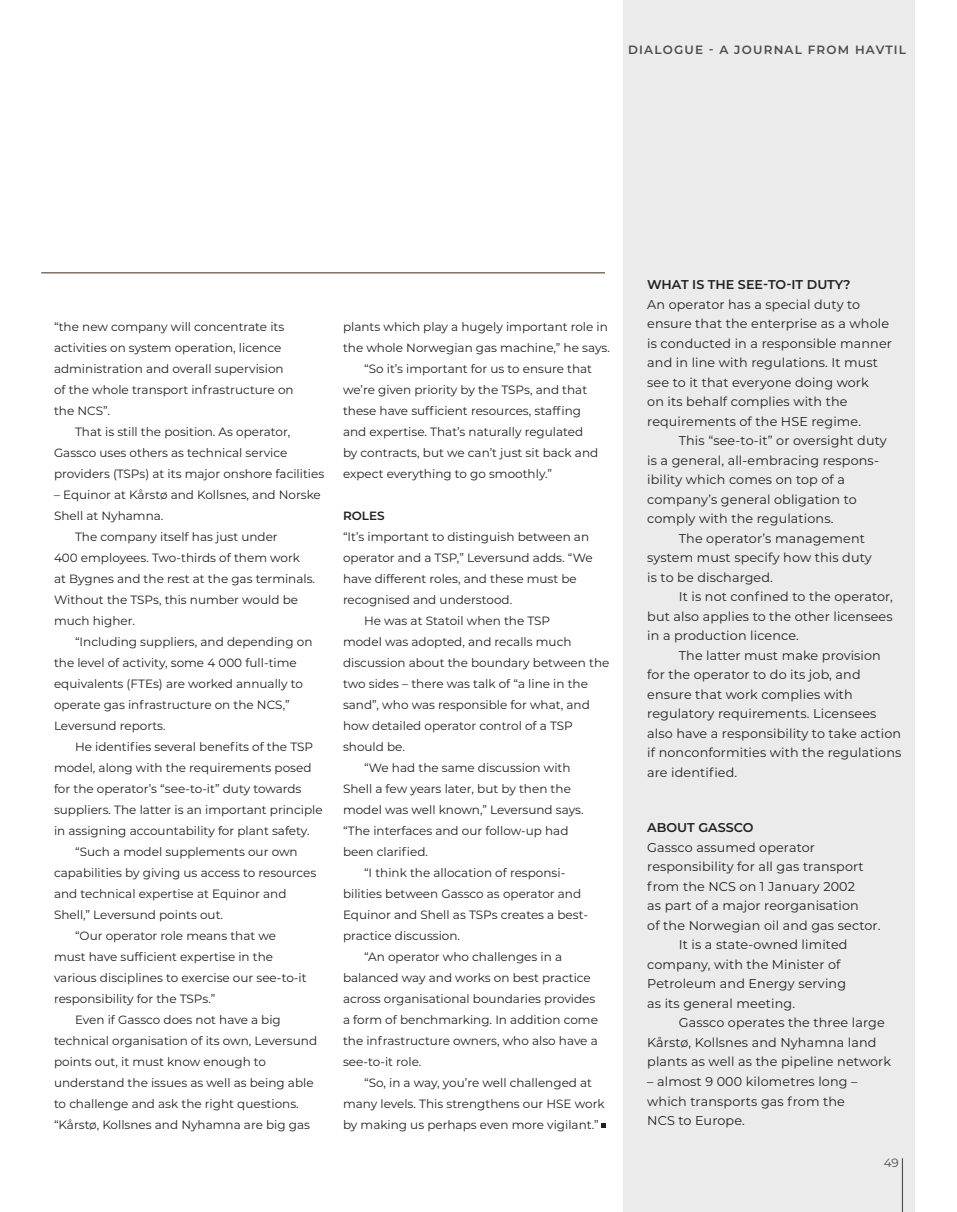
<style>
.page{position:relative;width:957px;height:1212px;background:#fff}
.page>*{position:absolute;margin:0;border:0;box-sizing:border-box;transform-origin:0 0}
.faktaboks{font:12.75px/19.5px "Montserrat";letter-spacing:.01em;color:#231f20}
.t1{font:600 12.75px "Montserrat";color:#231f20}
.brødtekst{font:12px/21px "Montserrat";color:#231f20}
.t2{font:600 12px "Montserrat";letter-spacing:.1em;color:#4b4c4d}
.deloverskrift{font:600 12px "Montserrat";color:#231f20}
.t3{font:12px "Montserrat";color:#4b4c4d}
</style>
<div class="page">
<div style="left:623px;top:0;width:291px;height:1212px;background:#ebebec"></div>
<hr style="left:902px;top:1158px;width:1px;height:54px;background:#4b4c4d">
<hr style="left:41px;top:272px;width:564px;height:1px;background:#402c18">
<svg style="left:601px;top:1123px;width:4px;height:4px"></svg>
<p class="t2" style="left:628px;top:41px;width:279px">DIALOGUE - A JOURNAL FROM HAVTIL</p>
<p class="brødtekst" style="left:54px;top:315px;width:241px">“the new company will concentrate its activities on system operation, licence administration and overall supervision of the whole transport infrastructure on the NCS”.</p>
<p class="brødtekst" style="left:54px;top:420px;width:272px;text-indent:21px">That is still the position. As operator,<br>Gassco uses others as technical service providers (TSPs) at its major onshore facilities</p>
<p class="brødtekst" style="left:54px;top:483px;width:268px">– Equinor at Kårstø and Kollsnes, and Norske<br>Shell at Nyhamna.</p>
<p class="brødtekst" style="left:75px;top:525px;width:204px">The company itself has just under</p>
<p class="brødtekst" style="left:54px;top:546px;width:263px">400 employees. Two-thirds of them work<br>at Bygnes and the rest at the gas terminals.<br>Without the TSPs, this number would be much higher.</p>
<p class="brødtekst" style="left:54px;top:630px;width:260px;text-indent:21px">“Including suppliers, and depending on the level of activity, some 4 000 full-time equivalents (FTEs) are worked annually to operate gas infrastructure on the NCS,” Leversund reports.</p>
<p class="brødtekst" style="left:54px;top:735px;width:270px;text-indent:21px">He identifies several benefits of the TSP model, along with the requirements posed for the operator’s “see-to-it” duty towards suppliers. The latter is an important principle in assigning accountability for plant safety.</p>
<p class="brødtekst" style="left:54px;top:840px;width:264px;text-indent:21px">“Such a model supplements our own capabilities by giving us access to resources and technical expertise at Equinor and Shell,” Leversund points out.</p>
<p class="brødtekst" style="left:54px;top:924px;width:254px;text-indent:21px">“Our operator role means that we must have sufficient expertise in the various disciplines to exercise our see-to-it responsibility for the TSPs.”</p>
<p class="brødtekst" style="left:54px;top:1008px;width:265px;text-indent:21px">Even if Gassco does not have a big technical organisation of its own, Leversund points out, it must know enough to understand the issues as well as being able to challenge and ask the right questions.</p>
<p class="brødtekst" style="left:54px;top:1113px;width:257px">“Kårstø, Kollsnes and Nyhamna are big gas</p>
<p class="brødtekst" style="left:343px;top:315px;width:268px">plants which play a hugely important role in the whole Norwegian gas machine,” he says.</p>
<p class="brødtekst" style="left:343px;top:357px;width:257px;text-indent:21px">“So it’s important for us to ensure that we’re given priority by the TSPs, and that these have sufficient resources, staffing and expertise. That’s naturally regulated by contracts, but we can’t just sit back and expect everything to go smoothly.”</p>
<p class="deloverskrift" style="left:343px;top:507px;width:43px">ROLES</p>
<p class="brødtekst" style="left:343px;top:525px;width:251px">“It’s important to distinguish between an operator and a TSP,” Leversund adds. “We have different roles, and these must be recognised and understood.</p>
<p class="brødtekst" style="left:343px;top:609px;width:268px;text-indent:21px">He was at Statoil when the TSP<br>model was adopted, and recalls much discussion about the boundary between the two sides – there was talk of “a line in the sand”, who was responsible for what, and how detailed operator control of a TSP should be.</p>
<p class="brødtekst" style="left:343px;top:756px;width:242px;text-indent:21px">“We had the same discussion with<br>Shell a few years later, but by then the model was well known,” Leversund says. “The interfaces and our follow-up had been clarified.</p>
<p class="brødtekst" style="left:343px;top:861px;width:247px;text-indent:21px">“I think the allocation of responsi&shy;bilities between Gassco as operator and Equinor and Shell as TSPs creates a best&shy;practice discussion.</p>
<p class="brødtekst" style="left:343px;top:945px;width:256px;text-indent:21px">“An operator who challenges in a balanced way and works on best practice across organisational boundaries provides a form of benchmarking. In addition come the infrastructure owners, who also have a see-to-it role.</p>
<p class="brødtekst" style="left:343px;top:1071px;width:263px;text-indent:21px">“So, in a way, you’re well challenged at many levels. This strengthens our HSE work by making us perhaps even more vigilant.”</p>
<p class="t1" style="left:647px;top:276px;width:205px">WHAT IS THE SEE-TO-IT DUTY?</p>
<p class="faktaboks" style="left:647px;top:294px;width:246px">An operator has a special duty to ensure that the enterprise as a whole is conducted in a responsible manner and in line with regulations. It must see to it that everyone doing work<br>on its behalf complies with the requirements of the HSE regime.</p>
<p class="faktaboks" style="left:647px;top:430px;width:241px;text-indent:32px">This “see-to-it” or oversight duty is a general, all-embracing respons&shy;ibility which comes on top of a company’s general obligation to comply with the regulations.</p>
<p class="faktaboks" style="left:647px;top:528px;width:226px;text-indent:32px">The operator’s management system must specify how this duty is to be discharged.</p>
<p class="faktaboks" style="left:647px;top:586px;width:247px;text-align:justify;text-indent:32px">It is not confined to the operator, but also applies to the other licensees in a production licence.</p>
<p class="faktaboks" style="left:647px;top:645px;width:256px;text-indent:32px">The latter must make provision for the operator to do its job, and ensure that work complies with regulatory requirements. Licensees also have a responsibility to take action if nonconformities with the regulations are identified.</p>
<p class="t1" style="left:647px;top:819px;width:108px">ABOUT GASSCO</p>
<p class="faktaboks" style="left:647px;top:837px;width:169px">Gassco assumed operator</p>
<p class="faktaboks" style="left:647px;top:857px;width:218px">responsibility for all gas transport from the NCS on 1 January 2002</p>
<p class="faktaboks" style="left:647px;top:896px;width:235px">as part of a major reorganisation<br>of the Norwegian oil and gas sector.</p>
<p class="faktaboks" style="left:647px;top:935px;width:202px;text-indent:32px">It is a state-owned limited company, with the Minister of<br>Petroleum and Energy serving</p>
<p class="faktaboks" style="left:647px;top:993px;width:149px">as its general meeting.</p>
<p class="faktaboks" style="left:647px;top:1013px;width:245px;text-indent:32px">Gassco operates the three large<br>Kårstø, Kollsnes and Nyhamna land plants as well as the pipeline network</p>
<p class="faktaboks" style="left:647px;top:1071px;width:212px">– almost 9 000 kilometres long – which transports gas from the</p>
<p class="faktaboks" style="left:647px;top:1110px;width:99px">NCS to Europe.</p>
<p class="t3" style="left:884px;top:1154px;width:17px">49</p>
</div>
